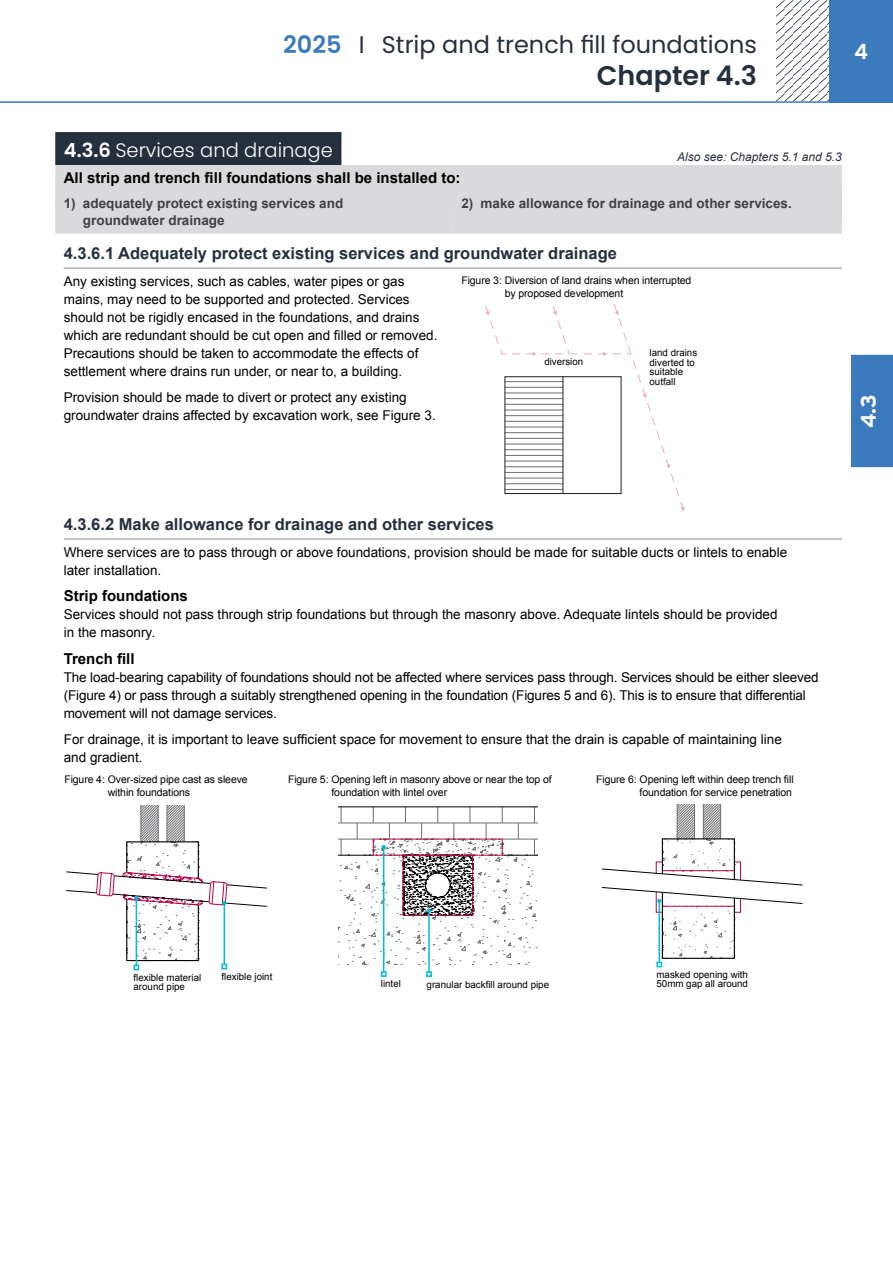
<style>
.page{position:relative;width:893px;height:1263px;background:#fff}
.page>*{position:absolute;margin:0;border:0;box-sizing:border-box;transform-origin:0 0}
.t1{font:600 27px "Poppins";color:#25303f}
.t2{font:24px "Poppins";color:#25303f}
.t3{font:700 21px "Interstate";color:#fff}
.t4{font:600 21px "Poppins";color:#fff}
.t5{font:300 19.5px "Poppins";color:#fff}
.t6{font:700 16.5px "Arial";color:#25303f}
.t7{font:700 15px "Arial";color:#000}
.t8{font:13.5px/18px "Arial";color:#000}
.t9{font:700 13.5px/16.5px "Arial";color:#414042}
.t10{font:italic 12px "Arial";color:#25303f}
.t11{font:10.5px/12.6px "Arial";letter-spacing:-.01em;color:#000}
.t12{font:9.75px/9.8px "Arial";color:#000}
.s1{font-weight:600;color:#3c7abe}
.s2{font-weight:600}
</style>
<div class="page">
<svg style="left:776px;top:0;width:53px;height:101px"></svg>
<div style="left:829px;top:0;width:64px;height:102px;background:#3c7abe"></div>
<hr style="left:0;top:101px;width:893px;height:2px;background:#3c7abe">
<div style="left:851px;top:354px;width:42px;height:114px;background:#3c7abe"></div>
<div style="left:55px;top:132px;width:286px;height:33px;background:#25303f"></div>
<div style="left:55px;top:165px;width:787px;height:44px;background:#dad9dc"></div>
<div style="left:55px;top:201px;width:398px;height:33px;background:#dad9dc"></div>
<div style="left:453px;top:200px;width:389px;height:33px;background:#dad9dc"></div>
<hr style="left:64px;top:268px;width:778px;height:1px;background:#8a8c8e">
<svg style="left:485px;top:305px;width:200px;height:206px"></svg>
<hr style="left:64px;top:539px;width:778px;height:1px;background:#8a8c8e">
<hr style="left:293px;top:806px;width:245px;height:1px;background:#000">
<div style="left:286px;top:805px;width:51px;height:188px;background:#fff"></div>
<svg style="left:381px;top:971px;width:6px;height:6px"></svg>
<hr style="left:383px;top:847px;width:1px;height:125px;background:#00bcda">
<svg style="left:338px;top:807px;width:200px;height:158px"></svg>
<svg style="left:426px;top:971px;width:6px;height:6px"></svg>
<hr style="left:428px;top:911px;width:2px;height:61px;background:#00bcda">
<svg style="left:66px;top:805px;width:201px;height:165px"></svg>
<hr style="left:224px;top:903px;width:1px;height:61px;background:#00bcda">
<svg style="left:601px;top:804px;width:202px;height:163px"></svg>
<hr style="left:659px;top:901px;width:1px;height:61px;background:#00bcda">
<h2 class="t2" style="left:283px;top:31px;width:475px"><span class="s1">2025</span> I Strip and trench fill foundations</h2>
<h1 class="t1" style="left:597px;top:60px;width:161px">Chapter 4.3</h1>
<h3 class="t4" style="left:854px;top:40px;width:15px">4</h3>
<h3 class="t5" style="left:64px;top:138px;width:271px"><span class="s2">4.3.6</span> Services and drainage</h3>
<p class="t10" style="left:677px;top:149px;width:166px">Also see: Chapters 5.1 and 5.3</p>
<p class="t7" style="left:64px;top:168px;width:398px">All strip and trench fill foundations shall be installed to:</p>
<p class="t9" style="left:83px;top:196px;width:262px;text-indent:-19px">1) adequately protect existing services and groundwater drainage</p>
<p class="t9" style="left:461px;top:196px;width:332px">2) make allowance for drainage and other services.</p>
<p class="t6" style="left:64px;top:243px;width:555px">4.3.6.1 Adequately protect existing services and groundwater drainage</p>
<p class="t8" style="left:64px;top:272px;width:375px">Any existing services, such as cables, water pipes or gas mains, may need to be supported and protected. Services should not be rigidly encased in the foundations, and drains which are redundant should be cut open and filled or removed.<br>Precautions should be taken to accommodate the effects of settlement where drains run under, or near to, a building.</p>
<p class="t8" style="left:64px;top:389px;width:373px">Provision should be made to divert or protect any existing groundwater drains affected by excavation work, see Figure 3.</p>
<p class="t11" style="left:505px;top:274px;width:188px;text-indent:-43px">Figure 3: Diversion of land drains when interrupted by proposed development</p>
<p class="t12" style="left:650px;top:348px;width:49px">land drains diverted to suitable outfall</p>
<p class="t12" style="left:544px;top:357px;width:40px">diversion</p>
<h3 class="t3" style="left:857px;top:428px;width:35px;rotate:-90deg">4.3</h3>
<p class="t6" style="left:64px;top:513px;width:432px">4.3.6.2 Make allowance for drainage and other services</p>
<p class="t8" style="left:64px;top:543px;width:725px">Where services are to pass through or above foundations, provision should be made for suitable ducts or lintels to enable later installation.</p>
<p class="t7" style="left:64px;top:586px;width:126px">Strip foundations</p>
<p class="t8" style="left:64px;top:605px;width:715px">Services should not pass through strip foundations but through the masonry above. Adequate lintels should be provided in the masonry.</p>
<p class="t7" style="left:64px;top:648px;width:72px">Trench fill</p>
<p class="t8" style="left:64px;top:668px;width:756px">The load-bearing capability of foundations should not be affected where services pass through. Services should be either sleeved (Figure 4) or pass through a suitably strengthened opening in the foundation (Figures 5 and 6). This is to ensure that differential movement will not damage services.</p>
<p class="t8" style="left:64px;top:730px;width:720px">For drainage, it is important to leave sufficient space for movement to ensure that the drain is capable of maintaining line and gradient.</p>
<p class="t11" style="left:108px;top:773px;width:141px;text-indent:-43px">Figure 4: Over-sized pipe cast as sleeve within foundations</p>
<p class="t11" style="left:331px;top:773px;width:222px;text-indent:-43px">Figure 5: Opening left in masonry above or near the top of foundation with lintel over</p>
<p class="t11" style="left:596px;top:773px;width:199px;text-align:right">Figure 6: Opening left within deep trench fill foundation for service penetration</p>
<p class="t12" style="left:134px;top:972px;width:69px">flexible material around pipe</p>
<p class="t12" style="left:221px;top:971px;width:52px">flexible joint</p>
<p class="t12" style="left:656px;top:969px;width:93px">masked opening with<br>50mm gap all around</p>
<p class="t12" style="left:381px;top:979px;width:22px">lintel</p>
<p class="t12" style="left:427px;top:979px;width:124px">granular backfill around pipe</p>
</div>
